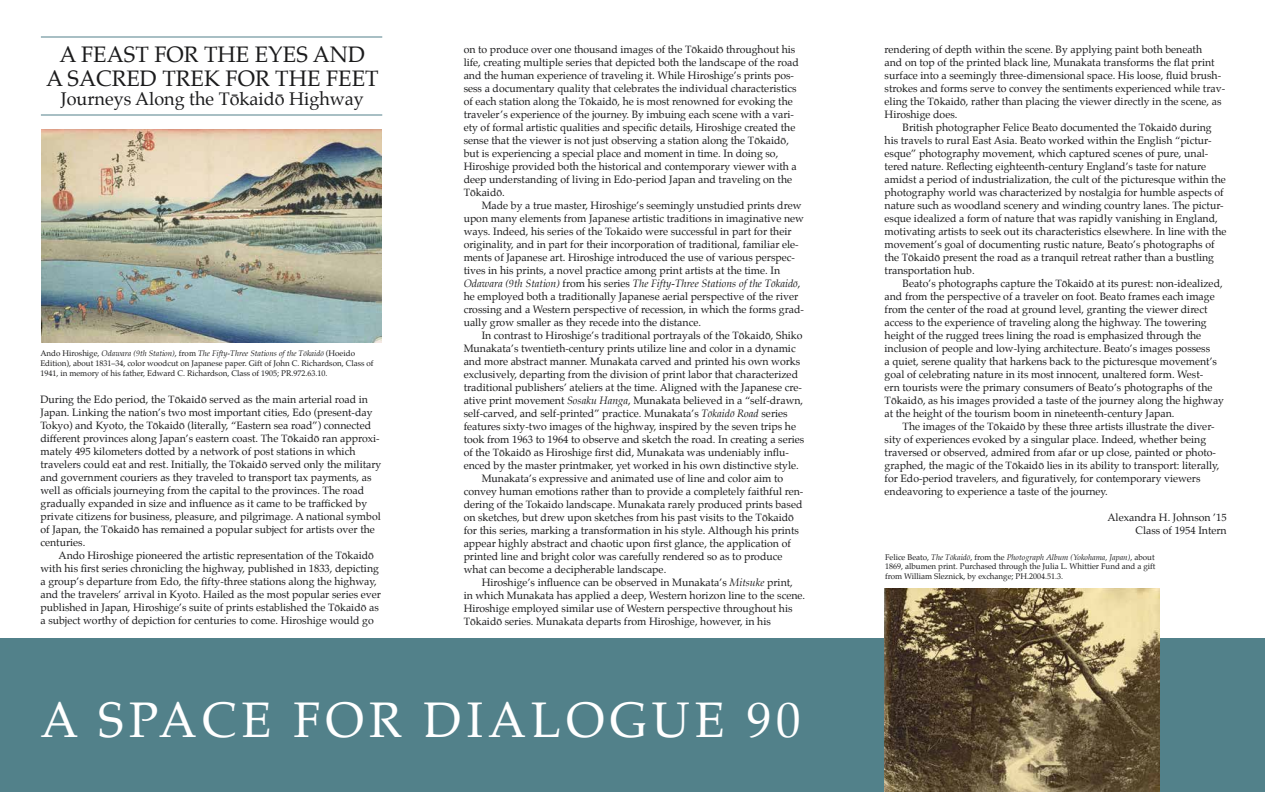
<style>
.page{position:relative;width:1265px;height:792px;background:#fff}
.page>*{position:absolute;margin:0;border:0;box-sizing:border-box;transform-origin:0 0}
.t1{font:49px "Palatino";letter-spacing:.1em;color:#fff}
.t2{font:22px/24px "Palatino";color:#1b1b1c;text-align:center}
.t3{font:18px "Palatino";color:#1b1b1c}
.t4{font:10.5px/13px "Palatino";color:#1b1b1c}
.t5{font:8px/9.6px "Palatino";color:#1b1b1c}
.s1{font-style:italic}
</style>
<div class="page">
<div style="left:0;top:638px;width:1264px;height:154px;background:#52818a"></div>
<hr style="left:41px;top:114px;width:341px;height:2px;background:#52818a">
<hr style="left:41px;top:36px;width:341px;height:2px;background:#52818a">
<img style="left:41px;top:130px;width:340px;height:212px">
<img style="left:884px;top:589px;width:275px;height:203px">
<h2 class="t2" style="left:46px;top:43px;width:334px">A FEAST FOR THE EYES AND<br>A SACRED TREK FOR THE FEET</h2>
<h3 class="t3" style="left:61px;top:84px;width:305px">Journeys Along the Tōkaidō Highway</h3>
<p class="t5" style="left:40px;top:349px;width:335px">Ando Hiroshige, <span class="s1">Odawara (9th Station)</span>, from <span class="s1">The Fifty-Three Stations of the Tōkaidō</span> (Hoeido<br>Edition), about 1831–34, color woodcut on Japanese paper. Gift of John C. Richardson, Class of<br>1941, in memory of his father, Edward C. Richardson, Class of 1905; PR.972.63.10.</p>
<p class="t4" style="left:40px;top:393px;width:342px">During the Edo period, the Tōkaidō served as the main arterial road in Japan. Linking the nation’s two most important cities, Edo (present-day Tokyo) and Kyoto, the Tōkaidō (literally, “Eastern sea road”) connected different provinces along Japan’s eastern coast. The Tōkaidō ran approxi&shy;mately 495 kilometers dotted by a network of post stations in which travelers could eat and rest. Initially, the Tōkaidō served only the military and government couriers as they traveled to transport tax payments, as well as officials journeying from the capital to the provinces. The road gradually expanded in size and influence as it came to be trafficked by private citizens for business, pleasure, and pilgrimage. A national symbol of Japan, the Tōkaidō has remained a popular subject for artists over the centuries.</p>
<p class="t4" style="left:40px;top:549px;width:342px;text-indent:18px">Ando Hiroshige pioneered the artistic representation of the Tōkaidō with his first series chronicling the highway, published in 1833, depicting a group’s departure from Edo, the fifty-three stations along the highway, and the travelers’ arrival in Kyoto. Hailed as the most popular series ever published in Japan, Hiroshige’s suite of prints established the Tōkaidō as a subject worthy of depiction for centuries to come. Hiroshige would go</p>
<p class="t4" style="left:464px;top:42px;width:337px">on to produce over one thousand images of the Tōkaidō throughout his life, creating multiple series that depicted both the landscape of the road and the human experience of traveling it. While Hiroshige’s prints pos&shy;sess a documentary quality that celebrates the individual characteristics of each station along the Tōkaidō, he is most renowned for evoking the traveler’s experience of the journey. By imbuing each scene with a vari&shy;ety of formal artistic qualities and specific details, Hiroshige created the sense that the viewer is not just observing a station along the Tōkaidō, but is experiencing a special place and moment in time. In doing so, Hiroshige provided both the historical and contemporary viewer with a deep understanding of living in Edo-period Japan and traveling on the Tōkaidō.</p>
<p class="t4" style="left:464px;top:198px;width:342px;text-indent:18px">Made by a true master, Hiroshige’s seemingly unstudied prints drew upon many elements from Japanese artistic traditions in imaginative new ways. Indeed, his series of the Tokaido were successful in part for their originality, and in part for their incorporation of traditional, familiar ele&shy;ments of Japanese art. Hiroshige introduced the use of various perspec&shy;tives in his prints, a novel practice among print artists at the time. In <span class="s1">Odawara (9th Station)</span> from his series <span class="s1">The Fifty-Three Stations of the Tōkaidō</span>, he employed both a traditionally Japanese aerial perspective of the river crossing and a Western perspective of recession, in which the forms grad&shy;ually grow smaller as they recede into the distance.</p>
<p class="t4" style="left:481px;top:328px;width:322px">In contrast to Hiroshige’s traditional portrayals of the Tōkaidō, Shiko</p>
<p class="t4" style="left:464px;top:341px;width:333px">Munakata’s twentieth-century prints utilize line and color in a dynamic</p>
<p class="t4" style="left:464px;top:354px;width:338px">and more abstract manner. Munakata carved and printed his own works</p>
<p class="t4" style="left:464px;top:367px;width:336px">exclusively, departing from the division of print labor that characterized</p>
<p class="t4" style="left:464px;top:380px;width:340px">traditional publishers’ ateliers at the time. Aligned with the Japanese cre-</p>
<p class="t4" style="left:464px;top:393px;width:341px">ative print movement <span class="s1">Sosaku Hanga</span>, Munakata believed in a “self-drawn,</p>
<p class="t4" style="left:464px;top:406px;width:325px">self-carved, and self-printed” practice. Munakata’s <span class="s1">Tōkaidō Road</span> series</p>
<p class="t4" style="left:464px;top:419px;width:334px">features sixty-two images of the highway, inspired by the seven trips he</p>
<p class="t4" style="left:464px;top:432px;width:342px">took from 1963 to 1964 to observe and sketch the road. In creating a series</p>
<p class="t4" style="left:464px;top:445px;width:327px">of the Tōkaidō as Hiroshige first did, Munakata was undeniably influ-</p>
<p class="t4" style="left:464px;top:458px;width:336px">enced by the master printmaker, yet worked in his own distinctive style.</p>
<p class="t4" style="left:481px;top:471px;width:303px">Munakata’s expressive and animated use of line and color aim to</p>
<p class="t4" style="left:464px;top:484px;width:341px">convey human emotions rather than to provide a completely faithful ren-</p>
<p class="t4" style="left:464px;top:497px;width:340px">dering of the Tokaido landscape. Munakata rarely produced prints based</p>
<p class="t4" style="left:464px;top:510px;width:332px">on sketches, but drew upon sketches from his past visits to the Tōkaidō</p>
<p class="t4" style="left:464px;top:523px;width:337px">for this series, marking a transformation in his style. Although his prints</p>
<p class="t4" style="left:464px;top:536px;width:329px">appear highly abstract and chaotic upon first glance, the application of</p>
<p class="t4" style="left:464px;top:549px;width:320px">printed line and bright color was carefully rendered so as to produce</p>
<p class="t4" style="left:464px;top:562px;width:204px">what can become a decipherable landscape.</p>
<p class="t4" style="left:481px;top:575px;width:313px">Hiroshige’s influence can be observed in Munakata’s <span class="s1">Mitsuke</span> print,</p>
<p class="t4" style="left:464px;top:588px;width:343px">in which Munakata has applied a deep, Western horizon line to the scene.</p>
<p class="t4" style="left:464px;top:601px;width:330px">Hiroshige employed similar use of Western perspective throughout his</p>
<p class="t4" style="left:464px;top:614px;width:309px">Tōkaidō series. Munakata departs from Hiroshige, however, in his</p>
<h1 class="t1" style="left:41px;top:679px;width:761px">A SPACE FOR DIALOGUE 90</h1>
<p class="t4" style="left:884px;top:42px;width:342px">rendering of depth within the scene. By applying paint both beneath<br>and on top of the printed black line, Munakata transforms the flat print surface into a seemingly three-dimensional space. His loose, fluid brush&shy;strokes and forms serve to convey the sentiments experienced while trav&shy;eling the Tōkaidō, rather than placing the viewer directly in the scene, as Hiroshige does.</p>
<p class="t4" style="left:884px;top:120px;width:343px;text-indent:18px">British photographer Felice Beato documented the Tōkaidō during his travels to rural East Asia. Beato worked within the English “pictur&shy;esque” photography movement, which captured scenes of pure, unal&shy;tered nature. Reflecting eighteenth-century England’s taste for nature amidst a period of industrialization, the cult of the picturesque within the photography world was characterized by nostalgia for humble aspects of nature such as woodland scenery and winding country lanes. The pictur&shy;esque idealized a form of nature that was rapidly vanishing in England, motivating artists to seek out its characteristics elsewhere. In line with the movement’s goal of documenting rustic nature, Beato’s photographs of the Tōkaidō present the road as a tranquil retreat rather than a bustling transportation hub.</p>
<p class="t4" style="left:884px;top:276px;width:341px;text-indent:18px">Beato’s photographs capture the Tōkaidō at its purest: non-idealized, and from the perspective of a traveler on foot. Beato frames each image from the center of the road at ground level, granting the viewer direct access to the experience of traveling along the highway. The towering height of the rugged trees lining the road is emphasized through the inclusion of people and low-lying architecture. Beato’s images possess<br>a quiet, serene quality that harkens back to the picturesque movement’s goal of celebrating nature in its most innocent, unaltered form. West-<br>ern tourists were the primary consumers of Beato’s photographs of the Tōkaidō, as his images provided a taste of the journey along the highway at the height of the tourism boom in nineteenth-century Japan.</p>
<p class="t4" style="left:884px;top:419px;width:336px;text-indent:18px">The images of the Tōkaidō by these three artists illustrate the diver&shy;sity of experiences evoked by a singular place. Indeed, whether being traversed or observed, admired from afar or up close, painted or photo&shy;graphed, the magic of the Tōkaidō lies in its ability to transport: literally, for Edo-period travelers, and figuratively, for contemporary viewers endeavoring to experience a taste of the journey.</p>
<p class="t4" style="left:1107px;top:510px;width:121px;text-align:right">Alexandra H. Johnson ’15<br>Class of 1954 Intern</p>
<p class="t5" style="left:885px;top:552px;width:272px;text-align:justify">Felice Beato, <span class="s1">The Tōkaidō</span>, from the <span class="s1">Photograph Album (Yokohama, Japan)</span>, about 1869, albumen print. Purchased through the Julia L. Whittier Fund and a gift from William Sleznick, by exchange; PH.2004.51.3.</p>
</div>
